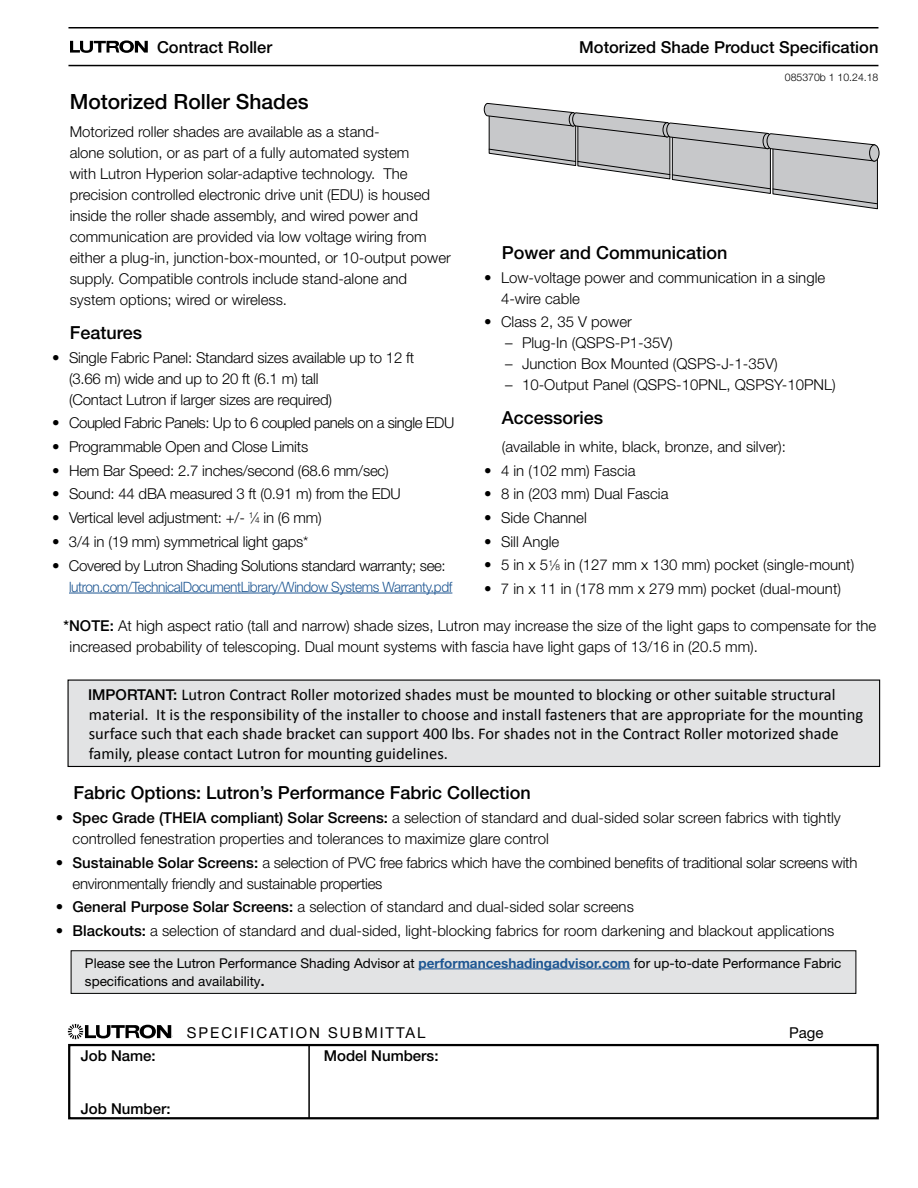
<style>
.page{position:relative;width:918px;height:1188px;background:#fff}
.page>*{position:absolute;margin:0;border:0;box-sizing:border-box;transform-origin:0 0}
.t1{font:500 21px "Helvetica Neue LT Std";color:#000}
.t2{font:500 18px "Helvetica Neue LT Std";color:#000}
.t3{font:16.5px/19.8px "Calibri";color:#000}
.t4{font:500 16.5px "Helvetica Neue LT Std";color:#000}
.t5{font:300 15px/21px "Helvetica Neue LT Std";color:#000}
.t6{font:300 15px/21px "Helvetica Neue LT Std";letter-spacing:-.02em;color:#000}
.t7{font:300 15px "Helvetica Neue LT Std";letter-spacing:-.025em;color:#000}
.t8{font:300 15px "Helvetica Neue LT Std";letter-spacing:-.03em;color:#000}
.t9{font:500 15px "Helvetica Neue LT Std";color:#000}
.t10{font:15px "Helvetica Neue LT Std";letter-spacing:.13em;color:#000}
.t11{font:300 14.25px "Helvetica Neue LT Std";letter-spacing:-.03em;color:#1d5692;scale:.96 1}
.t12{font:13.5px/18.8px "Helvetica Neue LT Std";color:#000}
.t13{font:300 10.5px "Helvetica Neue LT Std";color:#000}
.s1{font-size:8.25px}
.s2{font-weight:500}
.s3{font-family:"Helvetica Neue LT Std";font-weight:500;font-size:15px}
.s4{font-weight:700;color:#1d5692}
.s5{font-weight:700}
</style>
<div class="page">
<div style="left:68px;top:1044px;width:811px;height:75px;border:2px solid #000"></div>
<svg style="left:68px;top:1024px;width:103px;height:15px"></svg>
<hr style="left:308px;top:1045px;width:2px;height:73px;background:#000">
<hr style="left:68px;top:27px;width:810px;height:1px;background:#000">
<hr style="left:68px;top:65px;width:810px;height:1px;background:#000">
<svg style="left:70px;top:40px;width:78px;height:13px"></svg>
<hr style="left:69px;top:593px;width:383px;height:1px;background:#1d5692">
<svg style="left:484px;top:103px;width:394px;height:106px"></svg>
<div style="left:870px;top:145px;width:9px;height:16px;background:#c7c8ca;border-radius:50%"></div>
<div style="left:869px;top:145px;width:10px;height:16px;border:1px solid #000;border-radius:50%"></div>
<div style="left:68px;top:680px;width:812px;height:86px;background:#e2e3e4"></div>
<div style="left:68px;top:680px;width:812px;height:87px;border:1px solid #000"></div>
<div style="left:71px;top:951px;width:785px;height:42px;background:#e2e3e4"></div>
<hr style="left:419px;top:969px;width:211px;height:1px;background:#1d5692">
<div style="left:71px;top:950px;width:785px;height:44px;border:1px solid #000"></div>
<p class="t4" style="left:157px;top:37px;width:117px">Contract Roller</p>
<p class="t4" style="left:579px;top:37px;width:301px">Motorized Shade Product Specification</p>
<p class="t13" style="left:785px;top:71px;width:95px">085370b 1 10.24.18</p>
<h1 class="t1" style="left:70px;top:90px;width:240px">Motorized Roller Shades</h1>
<p class="t5" style="left:70px;top:121px;width:383px">Motorized roller shades are available as a stand-<br>alone solution, or as part of a fully automated system<br>with Lutron Hyperion solar-adaptive technology. The precision controlled electronic drive unit (EDU) is housed inside the roller shade assembly, and wired power and communication are provided via low voltage wiring from either a plug-in, junction-box-mounted, or 10-output power supply. Compatible controls include stand-alone and system options; wired or wireless.</p>
<p class="t2" style="left:70px;top:322px;width:74px">Features</p>
<p class="t5" style="left:69px;top:347px;width:347px;text-indent:-17px">• Single Fabric Panel: Standard sizes available up to 12 ft (3.66 m) wide and up to 20 ft (6.1 m) tall<br>(Contact Lutron if larger sizes are required)</p>
<p class="t8" style="left:52px;top:414px;width:404px">• Coupled Fabric Panels: Up to 6 coupled panels on a single EDU</p>
<p class="t5" style="left:52px;top:436px;width:258px">• Programmable Open and Close Limits</p>
<p class="t5" style="left:52px;top:460px;width:338px">• Hem Bar Speed: 2.7 inches/second (68.6 mm/sec)</p>
<p class="t5" style="left:52px;top:483px;width:350px">• Sound: 44 dBA measured 3 ft (0.91 m) from the EDU</p>
<p class="t5" style="left:52px;top:507px;width:271px">• Vertical level adjustment: +/- <sup>1</sup>⁄<span class="s1">4</span> in (6 mm)</p>
<p class="t5" style="left:52px;top:531px;width:258px">• 3/4 in (19 mm) symmetrical light gaps*</p>
<p class="t7" style="left:52px;top:556px;width:395px">• Covered by Lutron Shading Solutions standard warranty; see:</p>
<p class="t11" style="left:69px;top:578px;width:401px">lutron.com/TechnicalDocumentLibrary/Window Systems Warranty.pdf</p>
<p class="t2" style="left:502px;top:242px;width:227px">Power and Communication</p>
<p class="t5" style="left:501px;top:266px;width:326px;text-indent:-17px">• Low-voltage power and communication in a single<br>4-wire cable</p>
<p class="t5" style="left:484px;top:311px;width:149px">• Class 2, 35 V power</p>
<p class="t5" style="left:505px;top:332px;width:169px">– Plug-In (QSPS-P1-35V)</p>
<p class="t5" style="left:505px;top:353px;width:274px">– Junction Box Mounted (QSPS-J-1-35V)</p>
<p class="t5" style="left:505px;top:374px;width:332px">– 10-Output Panel (QSPS-10PNL, QSPSY-10PNL)</p>
<p class="t2" style="left:502px;top:407px;width:103px">Accessories</p>
<p class="t5" style="left:502px;top:436px;width:286px">(available in white, black, bronze, and silver):</p>
<p class="t5" style="left:484px;top:459px;width:153px">• 4 in (102 mm) Fascia</p>
<p class="t5" style="left:484px;top:483px;width:186px">• 8 in (203 mm) Dual Fascia</p>
<p class="t5" style="left:484px;top:507px;width:104px">• Side Channel</p>
<p class="t5" style="left:484px;top:530px;width:77px">• Sill Angle</p>
<p class="t5" style="left:484px;top:554px;width:372px">• 5 in x 5<sup>1</sup>⁄<span class="s1">8</span> in (127 mm x 130 mm) pocket (single-mount)</p>
<p class="t5" style="left:484px;top:578px;width:358px">• 7 in x 11 in (178 mm x 279 mm) pocket (dual-mount)</p>
<p class="t5" style="left:70px;top:615px;width:808px;text-indent:-6px"><span class="s2">*NOTE:</span> At high aspect ratio (tall and narrow) shade sizes, Lutron may increase the size of the light gaps to compensate for the increased probability of telescoping. Dual mount systems with fascia have light gaps of 13/16 in (20.5 mm).</p>
<p class="t3" style="left:88px;top:684px;width:777px"><span class="s3">IMPORTANT:</span> Lutron Contract Roller motorized shades must be mounted to blocking or other suitable structural material. It is the responsibility of the installer to choose and install fasteners that are appropriate for the mounting surface such that each shade bracket can support 400 lbs. For shades not in the Contract Roller motorized shade family, please contact Lutron for mounting guidelines.</p>
<p class="t2" style="left:73px;top:782px;width:459px">Fabric Options: Lutron’s Performance Fabric Collection</p>
<p class="t5" style="left:73px;top:807px;width:770px;text-indent:-17px"><span class="s2">• Spec Grade (THEIA compliant) Solar Screens:</span> a selection of standard and dual-sided solar screen fabrics with tightly controlled fenestration properties and tolerances to maximize glare control</p>
<p class="t6" style="left:73px;top:852px;width:786px;text-indent:-17px"><span class="s2">• Sustainable Solar Screens:</span> a selection of PVC free fabrics which have the combined benefits of traditional solar screens with environmentally friendly and sustainable properties</p>
<p class="t5" style="left:56px;top:896px;width:580px"><span class="s2">• General Purpose Solar Screens:</span> a selection of standard and dual-sided solar screens</p>
<p class="t5" style="left:56px;top:920px;width:780px"><span class="s2">• Blackouts:</span> a selection of standard and dual-sided, light-blocking fabrics for room darkening and blackout applications</p>
<p class="t12" style="left:85px;top:953px;width:758px">Please see the Lutron Performance Shading Advisor at <span class="s4">performanceshadingadvisor.com</span> for up-to-date Performance Fabric specifications and availability<span class="s5">.</span></p>
<p class="t9" style="left:81px;top:1046px;width:77px">Job Name:</p>
<p class="t9" style="left:81px;top:1099px;width:91px">Job Number:</p>
<p class="t10" style="left:187px;top:1024px;width:240px">SPECIFICATION SUBMITTAL</p>
<p class="t10" style="left:789px;top:1024px;width:36px">Page</p>
<p class="t9" style="left:324px;top:1046px;width:116px">Model Numbers:</p>
</div>
